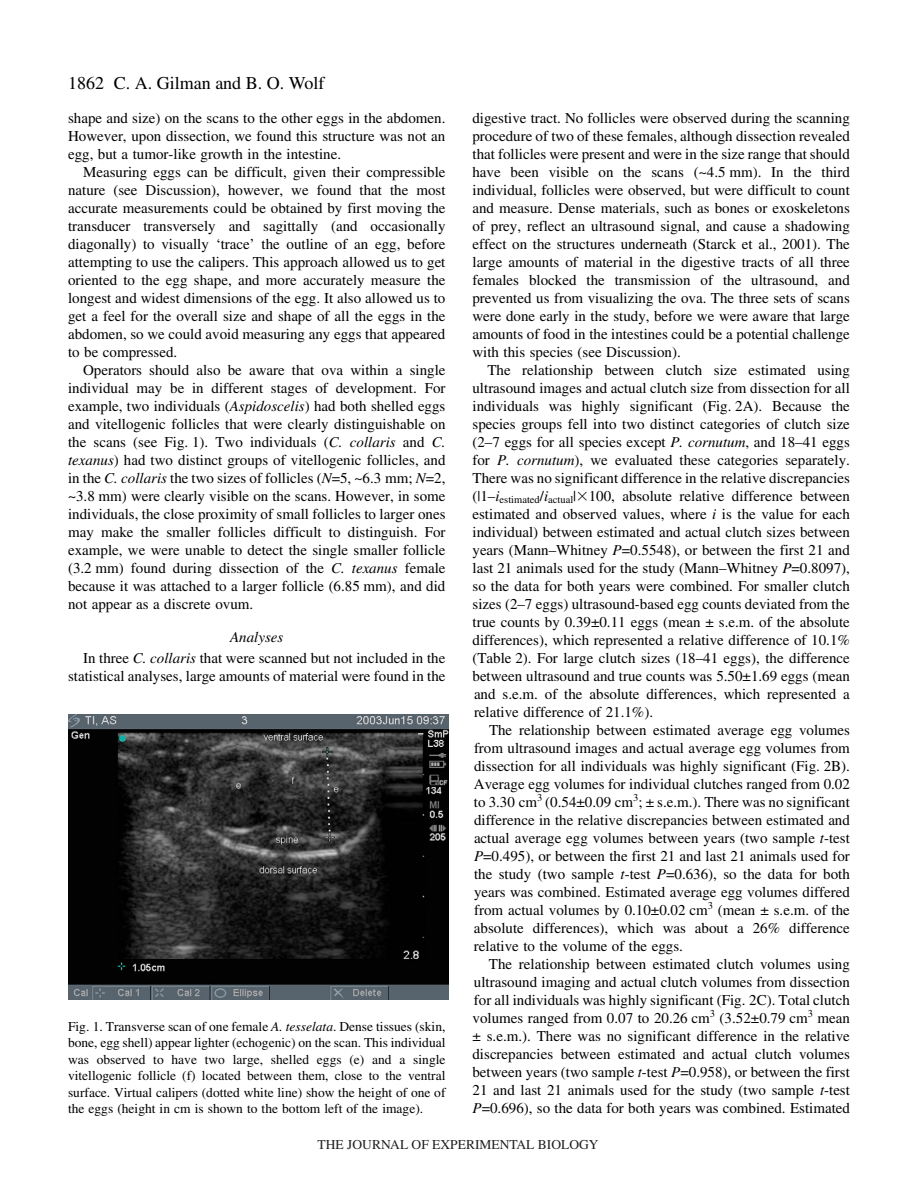
<style>
.page{position:relative;width:918px;height:1188px;background:#fff}
.page>*{position:absolute;margin:0;border:0;box-sizing:border-box;transform-origin:0 0}
.t1{font:18px "Times";color:#000}
.t2{font:15px/18px "Times";color:#000;text-align:justify}
.t3{font:13.5px/16.5px "Times";color:#000;text-align:justify}
.t4{font:13.5px "Times";color:#231f20}
.s1{font-style:italic}
.s2{color:#fff}
.s3{font-family:"Mathematical Pi One"}
</style>
<div class="page">
<img style="left:68px;top:715px;width:380px;height:285px">
<p class="t1" style="left:68px;top:76px;width:37px">1862</p>
<p class="t2" style="left:68px;top:110px;width:379px">shape and size) on the scans to the other eggs in the abdomen.<br>However, upon dissection, we found this structure was not an egg, but a tumor-like growth in the intestine.</p>
<p class="t2" style="left:68px;top:164px;width:379px;text-indent:15px">Measuring eggs can be difficult, given their compressible nature (see Discussion), however, we found that the most accurate measurements could be obtained by first moving the transducer transversely and sagittally (and occasionally diagonally) to visually ‘trace’ the outline of an egg, before attempting to use the calipers. This approach allowed us to get oriented to the egg shape, and more accurately measure the longest and widest dimensions of the egg. It also allowed us to get a feel for the overall size and shape of all the eggs in the abdomen, so we could avoid measuring any eggs that appeared to be compressed.</p>
<p class="t2" style="left:68px;top:362px;width:379px;text-indent:15px">Operators should also be aware that ova within a single individual may be in different stages of development. For example, two individuals (<span class="s1">Aspidoscelis</span>) had both shelled eggs and vitellogenic follicles that were clearly distinguishable on the scans (see Fig.<span class="s2">·</span>1). Two individuals (<span class="s1">C. collaris</span> and <span class="s1">C. texanus</span>) had two distinct groups of vitellogenic follicles, and in the <span class="s1">C. collaris</span> the two sizes of follicles (<span class="s1">N</span>=5, ~6.3<span class="s2">·</span>mm; <span class="s1">N</span>=2, ~3.8<span class="s2">·</span>mm) were clearly visible on the scans. However, in some individuals, the close proximity of small follicles to larger ones may make the smaller follicles difficult to distinguish. For example, we were unable to detect the single smaller follicle (3.2<span class="s2">·</span>mm) found during dissection of the <span class="s1">C. texanus</span> female because it was attached to a larger follicle (6.85<span class="s2">·</span>mm), and did not appear as a discrete ovum.</p>
<p class="t2" style="left:83px;top:628px;width:364px;line-height:21px;text-indent:147px"><span class="s1">Analyses<br></span>In three <span class="s1">C. collaris</span> that were scanned but not included in the</p>
<p class="t2" style="left:68px;top:668px;width:379px">statistical analyses, large amounts of material were found in the</p>
<p class="t1" style="left:114px;top:76px;width:212px">C. A. Gilman and B. O. Wolf</p>
<p class="t2" style="left:472px;top:110px;width:379px">digestive tract. No follicles were observed during the scanning procedure of two of these females, although dissection revealed that follicles were present and were in the size range that should have been visible on the scans (~4.5<span class="s2">·</span>mm). In the third individual, follicles were observed, but were difficult to count and measure. Dense materials, such as bones or exoskeletons of prey, reflect an ultrasound signal, and cause a shadowing effect on the structures underneath (Starck et al., 2001). The large amounts of material in the digestive tracts of all three females blocked the transmission of the ultrasound, and prevented us from visualizing the ova. The three sets of scans were done early in the study, before we were aware that large amounts of food in the intestines could be a potential challenge with this species (see Discussion).</p>
<p class="t2" style="left:472px;top:362px;width:379px;text-indent:15px">The relationship between clutch size estimated using ultrasound images and actual clutch size from dissection for all individuals was highly significant (Fig.<span class="s2">·</span>2A). Because the species groups fell into two distinct categories of clutch size (2–7 eggs for all species except <span class="s1">P. cornutum</span>, and 18–41 eggs for <span class="s1">P. cornutum</span>), we evaluated these categories separately.<br>There was no significant difference in the relative discrepancies (|1–<span class="s1">i</span><sub>estimated</sub>/<span class="s1">i</span><sub>actual</sub>|<span class="s3">-</span>100, absolute relative difference between estimated and observed values, where <span class="s1">i</span> is the value for each individual) between estimated and actual clutch sizes between years (Mann–Whitney <span class="s1">P</span>=0.5548), or between the first 21 and last 21 animals used for the study (Mann–Whitney <span class="s1">P</span>=0.8097), so the data for both years were combined. For smaller clutch sizes (2–7 eggs) ultrasound-based egg counts deviated from the true counts by 0.39±0.11 eggs (mean ± s.e.m. of the absolute differences), which represented a relative difference of 10.1% (Table<span class="s2">·</span>2). For large clutch sizes (18–41 eggs), the difference between ultrasound and true counts was 5.50±1.69 eggs (mean and s.e.m. of the absolute differences, which represented a relative difference of 21.1%).</p>
<p class="t2" style="left:474px;top:722px;width:378px;text-indent:15px">The relationship between estimated average egg volumes from ultrasound images and actual average egg volumes from dissection for all individuals was highly significant (Fig.<span class="s2">·</span>2B).<br>Average egg volumes for individual clutches ranged from 0.02 to 3.30<span class="s2">·</span>cm<sup>3</sup> (0.54±0.09<span class="s2">·</span>cm<sup>3</sup>; ± s.e.m.). There was no significant difference in the relative discrepancies between estimated and actual average egg volumes between years (two sample <span class="s1">t</span>-test <span class="s1">P</span>=0.495), or between the first 21 and last 21 animals used for the study (two sample <span class="s1">t</span>-test <span class="s1">P</span>=0.636), so the data for both years was combined. Estimated average egg volumes differed from actual volumes by 0.10±0.02<span class="s2">·</span>cm<sup>3</sup> (mean ± s.e.m. of the absolute differences), which was about a 26% difference relative to the volume of the eggs.</p>
<p class="t2" style="left:473px;top:956px;width:379px;text-indent:16px">The relationship between estimated clutch volumes using ultrasound imaging and actual clutch volumes from dissection for all individuals was highly significant (Fig.<span class="s2">·</span>2C). Total clutch volumes ranged from 0.07 to 20.26<span class="s2">·</span>cm<sup>3</sup> (3.52±0.79<span class="s2">·</span>cm<sup>3</sup> mean ± s.e.m.). There was no significant difference in the relative discrepancies between estimated and actual clutch volumes between years (two sample <span class="s1">t</span>-test <span class="s1">P</span>=0.958), or between the first 21 and last 21 animals used for the study (two sample <span class="s1">t</span>-test <span class="s1">P</span>=0.696), so the data for both years was combined. Estimated</p>
<p class="t3" style="left:68px;top:1019px;width:379px">Fig.<span class="s2">·</span>1. Transverse scan of one female <span class="s1">A. tesselata</span>. Dense tissues (skin, bone, egg shell) appear lighter (echogenic) on the scan. This individual was observed to have two large, shelled eggs (e) and a single vitellogenic follicle (f) located between them, close to the ventral surface. Virtual calipers (dotted white line) show the height of one of the eggs (height in cm is shown to the bottom left of the image).</p>
<p class="t4" style="left:318px;top:1137px;width:282px">THE JOURNAL OF EXPERIMENTAL BIOLOGY</p>
</div>
